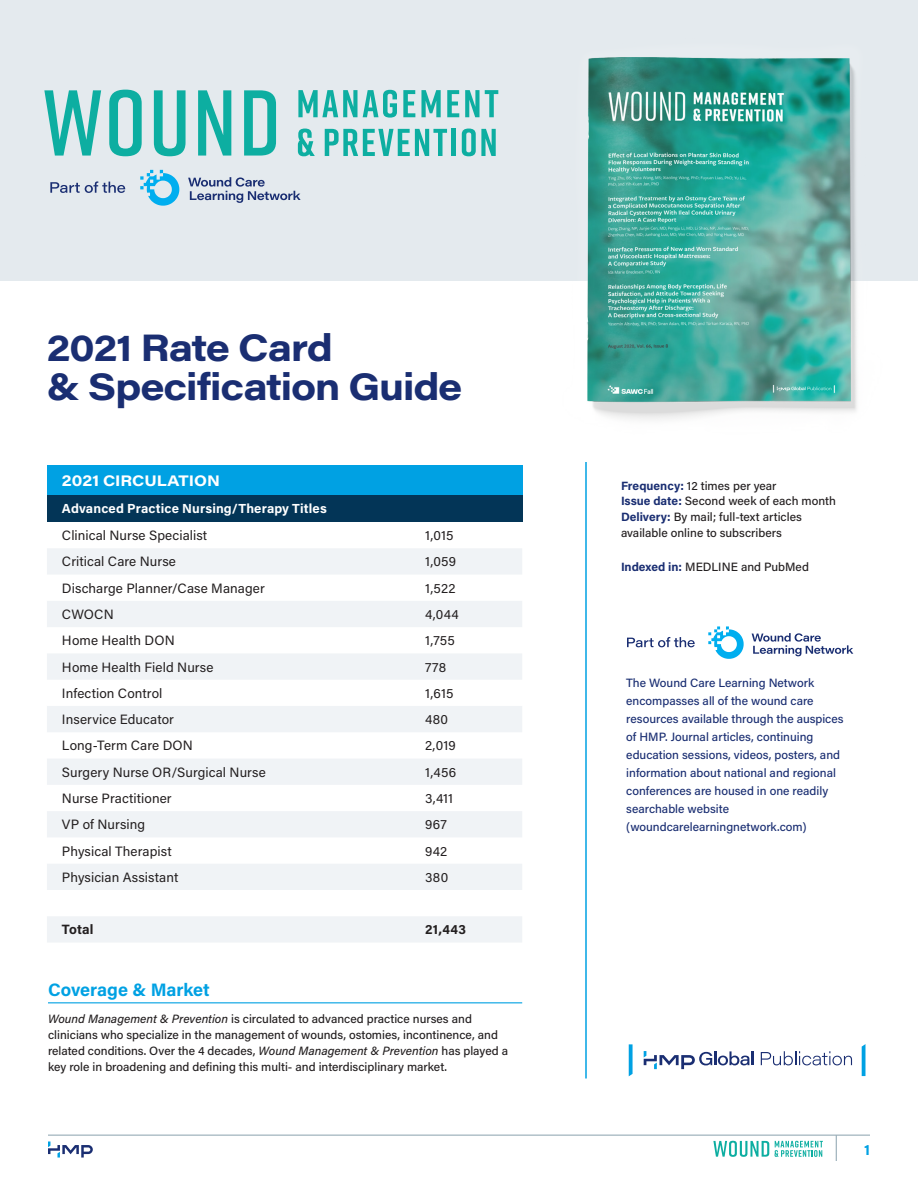
<style>
.page{position:relative;width:918px;height:1188px;background:#fff}
.page>*{position:absolute;margin:0;border:0;box-sizing:border-box;transform-origin:0 0}
.Intro_Page_Header{font:700 37.5px/39px "Acumin Pro Wide";letter-spacing:-.03em;color:#1a2e72}
.t1{font:700 18px "Acumin Pro";letter-spacing:-.005em;color:#00a1e3}
.Kit_Subhead{font:700 15px "Acumin Pro Wide";color:#fff}
.t2{font:700 15px "Acumin Pro";color:#00a1e3}
.Kit_Table_Body_Left{font:13.5px "Acumin Pro";letter-spacing:.01em;color:#231f20}
.Kit_Table_Body_Left-2{font:700 13.5px "Acumin Pro";letter-spacing:.01em;color:#231f20}
.Kit_Table_Bold_Left{font:700 13.2px "Acumin Pro";letter-spacing:.01em;color:#fff}
.Body{font:500 12px/15.8px "Acumin Pro";color:#231f20}
.Body-2{font:500 12px/18px "Acumin Pro";color:#1a2e72}
.s1{font-style:italic}
.s2{font-weight:700;color:#1a2e72}
</style>
<div class="page">
<hr style="left:48px;top:1135px;width:822px;height:1px;background:#8aa1ad">
<svg style="left:836px;top:1135px;width:1px;height:26px"></svg>
<svg style="left:48px;top:1142px;width:45px;height:16px"></svg>
<svg style="left:775px;top:1141px;width:48px;height:16px"></svg>
<svg style="left:713px;top:1141px;width:56px;height:16px"></svg>
<hr style="left:585px;top:462px;width:2px;height:616px;background:#00a1e3">
<div style="left:0;top:0;width:918px;height:280px;background:#e4eaee"></div>
<img style="left:525px;top:57px;width:373px;height:363px">
<svg style="left:298px;top:90px;width:99px;height:28px"></svg>
<svg style="left:403px;top:90px;width:12px;height:27px"></svg>
<svg style="left:421px;top:90px;width:20px;height:27px"></svg>
<svg style="left:447px;top:90px;width:12px;height:27px"></svg>
<svg style="left:465px;top:90px;width:33px;height:27px"></svg>
<svg style="left:298px;top:129px;width:17px;height:27px"></svg>
<svg style="left:325px;top:129px;width:122px;height:27px"></svg>
<div style="left:451px;top:129px;width:5px;height:27px;background:#0daea1"></div>
<svg style="left:462px;top:129px;width:34px;height:27px"></svg>
<svg style="left:44px;top:90px;width:57px;height:66px"></svg>
<svg style="left:109px;top:90px;width:33px;height:66px"></svg>
<svg style="left:154px;top:90px;width:32px;height:66px"></svg>
<svg style="left:198px;top:90px;width:33px;height:66px"></svg>
<svg style="left:244px;top:90px;width:32px;height:66px"></svg>
<div style="left:47px;top:465px;width:475px;height:30px;background:#00a1e3"></div>
<div style="left:47px;top:495px;width:475px;height:27px;background:#033557"></div>
<svg style="left:47px;top:548px;width:475px;height:394px;fill:#f0f3f6"></svg>
<svg style="left:627px;top:637px;width:68px;height:10px"></svg>
<svg style="left:708px;top:626px;width:36px;height:33px"></svg>
<svg style="left:752px;top:633px;width:101px;height:23px"></svg>
<svg style="left:862px;top:1044px;width:3px;height:32px"></svg>
<svg style="left:629px;top:1044px;width:4px;height:32px"></svg>
<svg style="left:761px;top:1051px;width:91px;height:14px"></svg>
<svg style="left:644px;top:1051px;width:110px;height:18px"></svg>
<hr style="left:48px;top:1002px;width:474px;height:1px;background:#00a1e3">
<svg style="left:50px;top:181px;width:75px;height:12px"></svg>
<svg style="left:140px;top:170px;width:39px;height:36px"></svg>
<svg style="left:188px;top:177px;width:113px;height:26px"></svg>
<p class="Intro_Page_Header" style="left:47px;top:326px;width:417px">2021 Rate Card<br>&amp; Specification Guide</p>
<p class="Kit_Subhead" style="left:62px;top:469px;width:159px">2021 CIRCULATION</p>
<p class="Kit_Table_Bold_Left" style="left:62px;top:499px;width:266px">Advanced Practice Nursing/Therapy Titles</p>
<p class="Kit_Table_Body_Left" style="left:62px;top:526px;width:147px">Clinical Nurse Specialist</p>
<p class="Kit_Table_Body_Left" style="left:425px;top:526px;width:30px">1,015</p>
<p class="Kit_Table_Body_Left" style="left:62px;top:552px;width:115px">Critical Care Nurse</p>
<p class="Kit_Table_Body_Left" style="left:425px;top:552px;width:32px">1,059</p>
<p class="Kit_Table_Body_Left" style="left:62px;top:579px;width:204px">Discharge Planner/Case Manager</p>
<p class="Kit_Table_Body_Left" style="left:425px;top:579px;width:32px">1,522</p>
<p class="Kit_Table_Body_Left" style="left:62px;top:605px;width:53px">CWOCN</p>
<p class="Kit_Table_Body_Left" style="left:425px;top:605px;width:35px">4,044</p>
<p class="Kit_Table_Body_Left" style="left:62px;top:631px;width:114px">Home Health DON</p>
<p class="Kit_Table_Body_Left" style="left:425px;top:631px;width:31px">1,755</p>
<p class="Kit_Table_Body_Left" style="left:62px;top:657px;width:153px">Home Health Field Nurse</p>
<p class="Kit_Table_Body_Left" style="left:425px;top:657px;width:23px">778</p>
<p class="Kit_Table_Body_Left" style="left:62px;top:684px;width:102px">Infection Control</p>
<p class="Kit_Table_Body_Left" style="left:425px;top:684px;width:30px">1,615</p>
<p class="Kit_Table_Body_Left" style="left:62px;top:710px;width:114px">Inservice Educator</p>
<p class="Kit_Table_Body_Left" style="left:425px;top:710px;width:24px">480</p>
<p class="Kit_Table_Body_Left" style="left:62px;top:736px;width:132px">Long-Term Care DON</p>
<p class="Kit_Table_Body_Left" style="left:425px;top:736px;width:32px">2,019</p>
<p class="Kit_Table_Body_Left" style="left:62px;top:763px;width:205px">Surgery Nurse OR/Surgical Nurse</p>
<p class="Kit_Table_Body_Left" style="left:425px;top:763px;width:32px">1,456</p>
<p class="Kit_Table_Body_Left" style="left:62px;top:789px;width:111px">Nurse Practitioner</p>
<p class="Kit_Table_Body_Left" style="left:425px;top:789px;width:29px">3,411</p>
<p class="Kit_Table_Body_Left" style="left:62px;top:815px;width:85px">VP of Nursing</p>
<p class="Kit_Table_Body_Left" style="left:425px;top:815px;width:23px">967</p>
<p class="Kit_Table_Body_Left" style="left:62px;top:841px;width:111px">Physical Therapist</p>
<p class="Kit_Table_Body_Left" style="left:425px;top:841px;width:24px">942</p>
<p class="Kit_Table_Body_Left" style="left:62px;top:868px;width:118px">Physician Assistant</p>
<p class="Kit_Table_Body_Left" style="left:425px;top:868px;width:24px">380</p>
<p class="Kit_Table_Body_Left-2" style="left:62px;top:920px;width:33px">Total</p>
<p class="Kit_Table_Body_Left-2" style="left:425px;top:920px;width:42px">21,443</p>
<p class="t1" style="left:48px;top:977px;width:163px">Coverage &amp; Market</p>
<p class="Body" style="left:48px;top:1011px;width:462px"><span class="s1">Wound Management &amp; Prevention</span> is circulated to advanced practice nurses and clinicians who specialize in the management of wounds, ostomies, incontinence, and related conditions. Over the 4 decades, <span class="s1">Wound Management &amp; Prevention</span> has played a key role in broadening and defining this multi- and interdisciplinary market.</p>
<p class="Body" style="left:621px;top:477px;width:157px"><span class="s2">Frequency:</span> 12 times per year</p>
<p class="Body" style="left:621px;top:493px;width:216px"><span class="s2">Issue date:</span> Second week of each month</p>
<p class="Body" style="left:621px;top:509px;width:182px"><span class="s2">Delivery:</span> By mail; full-text articles available online to subscribers</p>
<p class="Body" style="left:621px;top:558px;width:189px"><span class="s2">Indexed in:</span> MEDLINE and PubMed</p>
<p class="Body-2" style="left:626px;top:673px;width:219px">The Wound Care Learning Network encompasses all of the wound care resources available through the auspices of HMP. Journal articles, continuing education sessions, videos, posters, and information about national and regional conferences are housed in one readily searchable website (woundcarelearningnetwork.com)</p>
<p class="t2" style="left:864px;top:1139px;width:7px">1</p>
</div>
